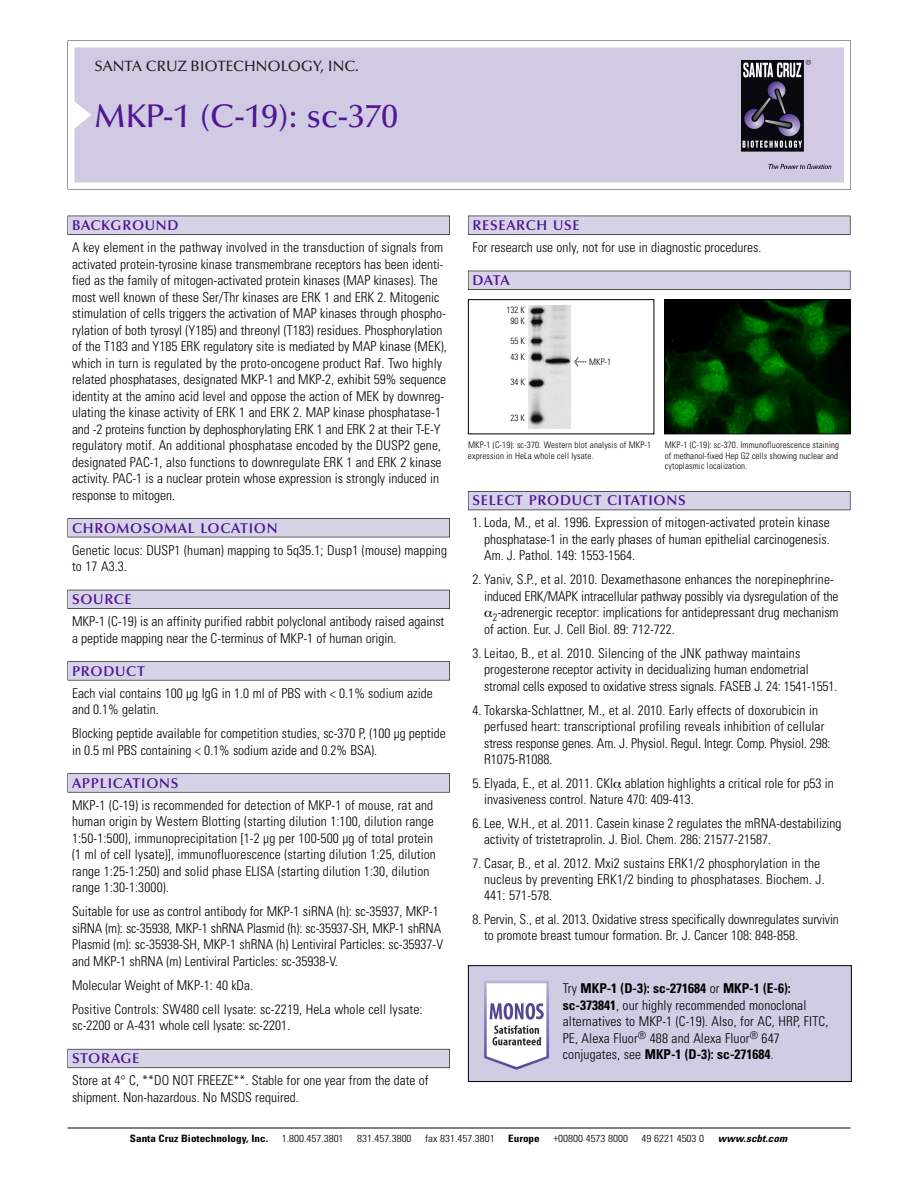
<style>
.page{position:relative;width:918px;height:1188px;background:#fff}
.page>*{position:absolute;margin:0;border:0;box-sizing:border-box;transform-origin:0 0}
.t1{font:500 33px "Optima";color:#511695}
.t2{font:500 15px "Optima";color:#231f20}
.t3{font:600 14.25px "Optima";letter-spacing:.05em;color:#511695}
.t4{font:300 condensed 13.5px/16.5px "Univers";color:#000}
.t5{font:300 condensed 10.2px "Univers";color:#000;scale:1.1 1}
.t6{font:700 condensed 10.2px "Univers";color:#000;scale:1.1 1}
.t7{font:italic 700 condensed 10.2px "Univers";letter-spacing:.005em;color:#000;scale:1.1 1}
.t8{font:300 condensed 9px/10.5px "Univers";letter-spacing:.015em;color:#000}
.s1{font-family:"Meta Plus";font-weight:400;font-stretch:normal;font-size:10.5px}
.s2{font-weight:700}
</style>
<div class="page">
<svg style="left:68px;top:40px;width:783px;height:149px"></svg>
<div style="left:74px;top:47px;width:770px;height:135px;background:#d1cae3"></div>
<img style="left:741px;top:60px;width:90px;height:108px">
<div style="left:68px;top:216px;width:382px;height:19px;background:#525155"></div>
<div style="left:68px;top:216px;width:381px;height:18px;background:#d7d3e7"></div>
<div style="left:68px;top:518px;width:382px;height:19px;background:#525155"></div>
<div style="left:68px;top:519px;width:381px;height:18px;background:#d7d3e7"></div>
<div style="left:68px;top:590px;width:382px;height:19px;background:#525158"></div>
<div style="left:68px;top:590px;width:381px;height:18px;background:#d7d3e7"></div>
<div style="left:68px;top:661px;width:382px;height:19px;background:#575759"></div>
<div style="left:68px;top:662px;width:381px;height:18px;background:#d7d3e7"></div>
<svg style="left:68px;top:773px;width:382px;height:20px"></svg>
<div style="left:68px;top:774px;width:381px;height:18px;background:#d7d3e7"></div>
<div style="left:68px;top:1049px;width:382px;height:19px;background:#66646e"></div>
<div style="left:68px;top:1049px;width:381px;height:18px;background:#d7d3e7"></div>
<div style="left:468px;top:216px;width:382px;height:19px;background:#525155"></div>
<div style="left:468px;top:216px;width:382px;height:18px;background:#d7d3e7"></div>
<div style="left:468px;top:271px;width:382px;height:19px;background:#515055"></div>
<div style="left:468px;top:271px;width:382px;height:18px;background:#d7d3e7"></div>
<div style="left:468px;top:491px;width:382px;height:19px;background:#535259"></div>
<div style="left:468px;top:492px;width:382px;height:18px;background:#d7d3e7"></div>
<hr style="left:68px;top:1128px;width:782px;height:1px;background:#000">
<div style="left:468px;top:299px;width:186px;height:135px;border:1px solid #000"></div>
<img style="left:666px;top:301px;width:182px;height:131px">
<div style="left:664px;top:299px;width:186px;height:135px;border:1px solid #000"></div>
<img style="left:528px;top:306px;width:43px;height:122px">
<img style="left:470px;top:967px;width:380px;height:113px">
<div style="left:468px;top:965px;width:384px;height:117px;border:1px solid #000"></div>
<p class="t2" style="left:94px;top:61px;width:266px">SANTA CRUZ BIOTECHNOLOGY, INC.</p>
<h1 class="t1" style="left:94px;top:103px;width:305px">MKP-1 (C-19): sc-370</h1>
<p class="t3" style="left:72px;top:219px;width:108px">BACKGROUND</p>
<p class="t4" style="left:72px;top:240px;width:376px">A key element in the pathway involved in the transduction of signals from activated protein-tyrosine kinase transmembrane receptors has been identi&shy;fied as the family of mitogen-activated protein kinases (MAP kinases). The most well known of these Ser/Thr kinases are ERK 1 and ERK 2. Mitogenic stimulation of cells triggers the activation of MAP kinases through phospho&shy;rylation of both tyrosyl (Y185) and threonyl (T183) residues. Phosphorylation of the T183 and Y185 ERK regulatory site is mediated by MAP kinase (MEK), which in turn is regulated by the proto-oncogene product Raf. Two highly related phosphatases, designated MKP-1 and MKP-2, exhibit 59% sequence identity at the amino acid level and oppose the action of MEK by downreg&shy;ulating the kinase activity of ERK 1 and ERK 2. MAP kinase phosphatase-1 and -2 proteins function by dephosphorylating ERK 1 and ERK 2 at their T-E-Y regulatory motif. An additional phosphatase encoded by the DUSP2 gene, designated PAC-1, also functions to downregulate ERK 1 and ERK 2 kinase activity. PAC-1 is a nuclear protein whose expression is strongly induced in response to mitogen.</p>
<p class="t3" style="left:72px;top:522px;width:207px">CHROMOSOMAL LOCATION</p>
<p class="t4" style="left:72px;top:543px;width:377px">Genetic locus: DUSP1 (human) mapping to 5q35.1; Dusp1 (mouse) mapping to 17 A3.3.</p>
<p class="t3" style="left:72px;top:594px;width:61px">SOURCE</p>
<p class="t4" style="left:72px;top:614px;width:374px">MKP-1 (C-19) is an affinity purified rabbit polyclonal antibody raised against a peptide mapping near the C-terminus of MKP-1 of human origin.</p>
<p class="t3" style="left:72px;top:665px;width:74px">PRODUCT</p>
<p class="t4" style="left:72px;top:686px;width:362px">Each vial contains 100 µg IgG in 1.0 ml of PBS with &lt; 0.1% sodium azide and 0.1% gelatin.</p>
<p class="t4" style="left:72px;top:726px;width:375px">Blocking peptide available for competition studies, sc-370 P, (100 µg peptide in 0.5 ml PBS containing &lt; 0.1% sodium azide and 0.2% BSA).</p>
<p class="t3" style="left:72px;top:777px;width:108px">APPLICATIONS</p>
<p class="t4" style="left:72px;top:798px;width:365px">MKP-1 (C-19) is recommended for detection of MKP-1 of mouse, rat and human origin by Western Blotting (starting dilution 1:100, dilution range 1:50-1:500), immunoprecipitation [1-2 µg per 100-500 µg of total protein (1 ml of cell lysate)], immunofluorescence (starting dilution 1:25, dilution range 1:25-1:250) and solid phase ELISA (starting dilution 1:30, dilution range 1:30-1:3000).</p>
<p class="t4" style="left:72px;top:904px;width:373px">Suitable for use as control antibody for MKP-1 siRNA (h): sc-35937, MKP-1 siRNA (m): sc-35938, MKP-1 shRNA Plasmid (h): sc-35937-SH, MKP-1 shRNA Plasmid (m): sc-35938-SH, MKP-1 shRNA (h) Lentiviral Particles: sc-35937-V and MKP-1 shRNA (m) Lentiviral Particles: sc-35938-V.</p>
<p class="t4" style="left:72px;top:974px;width:352px;line-height:24px">Molecular Weight of MKP-1: 40 kDa.<br>Positive Controls: SW480 cell lysate: sc-2219, HeLa whole cell lysate:</p>
<p class="t4" style="left:72px;top:1018px;width:219px">sc-2200 or A-431 whole cell lysate: sc-2201.</p>
<p class="t3" style="left:72px;top:1053px;width:69px">STORAGE</p>
<p class="t4" style="left:72px;top:1073px;width:358px">Store at 4° C, **DO NOT FREEZE**. Stable for one year from the date of shipment. Non-hazardous. No MSDS required.</p>
<p class="t3" style="left:473px;top:219px;width:109px">RESEARCH USE</p>
<p class="t4" style="left:473px;top:240px;width:290px">For research use only, not for use in diagnostic procedures.</p>
<p class="t3" style="left:473px;top:275px;width:39px">DATA</p>
<p class="t8" style="left:506px;top:305px;width:20px;line-height:10.9px;text-align:center">132 K<br>90 K</p>
<p class="t8" style="left:510px;top:334px;width:16px;line-height:16px">55 K<br>43 K</p>
<p class="t8" style="left:510px;top:378px;width:16px">34 K</p>
<p class="t8" style="left:510px;top:413px;width:16px">23 K</p>
<p class="t8" style="left:574px;top:357px;width:39px"><span class="s1">&lt;</span> MKP-1</p>
<p class="t8" style="left:468px;top:441px;width:185px">MKP-1 (C-19): sc-370. Western blot analysis of MKP-1 expression in HeLa whole cell lysate.</p>
<p class="t8" style="left:665px;top:441px;width:176px">MKP-1 (C-19): sc-370. Immunofluorescence staining of methanol-fixed Hep G2 cells showing nuclear and cytoplasmic localization.</p>
<p class="t3" style="left:473px;top:495px;width:215px">SELECT PRODUCT CITATIONS</p>
<p class="t4" style="left:484px;top:516px;width:347px;text-align:justify;text-indent:-12px">1. Loda, M., et al. 1996. Expression of mitogen-activated protein kinase phosphatase-1 in the early phases of human epithelial carcinogenesis.<br>Am. J. Pathol. 149: 1553-1564.</p>
<p class="t4" style="left:473px;top:573px;width:363px">2. Yaniv, S.P., et al. 2010. Dexamethasone enhances the norepinephrine-</p>
<p class="t4" style="left:484px;top:589px;width:356px">induced ERK/MAPK intracellular pathway possibly via dysregulation of the</p>
<p class="t4" style="left:493px;top:606px;width:347px"><sub>2</sub>-adrenergic receptor: implications for antidepressant drug mechanism</p>
<p class="t4" style="left:484px;top:622px;width:192px">of action. Eur. J. Cell Biol. 89: 712-722.</p>
<p class="t4" style="left:484px;top:646px;width:354px;text-indent:-12px">3. Leitao, B., et al. 2010. Silencing of the JNK pathway maintains progesterone receptor activity in decidualizing human endometrial stromal cells exposed to oxidative stress signals. FASEB J. 24: 1541-1551.</p>
<p class="t4" style="left:484px;top:703px;width:348px;text-indent:-12px">4. Tokarska-Schlattner, M., et al. 2010. Early effects of doxorubicin in perfused heart: transcriptional profiling reveals inhibition of cellular stress response genes. Am. J. Physiol. Regul. Integr. Comp. Physiol. 298:<br>R1075-R1088.</p>
<p class="t4" style="left:484px;top:776px;width:351px;text-indent:-12px">5. Elyada, E., et al. 2011. CKI ablation highlights a critical role for p53 in invasiveness control. Nature 470: 409-413.</p>
<p class="t4" style="left:484px;top:816px;width:359px;text-indent:-12px">6. Lee, W.H., et al. 2011. Casein kinase 2 regulates the mRNA-destabilizing activity of tristetraprolin. J. Biol. Chem. 286: 21577-21587.</p>
<p class="t4" style="left:484px;top:856px;width:342px;text-indent:-12px">7. Casar, B., et al. 2012. Mxi2 sustains ERK1/2 phosphorylation in the nucleus by preventing ERK1/2 binding to phosphatases. Biochem. J.<br>441: 571-578.</p>
<p class="t4" style="left:484px;top:912px;width:356px;text-indent:-12px">8. Pervin, S., et al. 2013. Oxidative stress specifically downregulates survivin to promote breast tumour formation. Br. J. Cancer 108: 848-858.</p>
<p class="t4" style="left:563px;top:981px;width:267px">Try <span class="s2">MKP-1 (D-3): sc-271684</span> or <span class="s2">MKP-1 (E-6): sc-373841</span>, our highly recommended monoclonal alternatives to MKP-1 (C-19). Also, for AC, HRP, FITC, PE, Alexa Fluor<sup>®</sup> 488 and Alexa Fluor<sup>®</sup> 647 conjugates, see <span class="s2">MKP-1 (D-3): sc-271684</span>.</p>
<p class="t6" style="left:130px;top:1135px;width:127px">Santa Cruz Biotechnology, Inc.</p>
<p class="t5" style="left:282px;top:1135px;width:58px">1.800.457.3801</p>
<p class="t5" style="left:357px;top:1135px;width:51px">831.457.3800</p>
<p class="t5" style="left:425px;top:1135px;width:65px">fax 831.457.3801</p>
<p class="t6" style="left:508px;top:1135px;width:30px">Europe</p>
<p class="t5" style="left:553px;top:1135px;width:69px">+00800 4573 8000</p>
<p class="t5" style="left:642px;top:1135px;width:58px">49 6221 4503 0</p>
<p class="t7" style="left:718px;top:1135px;width:64px">www.scbt.com</p>
</div>
